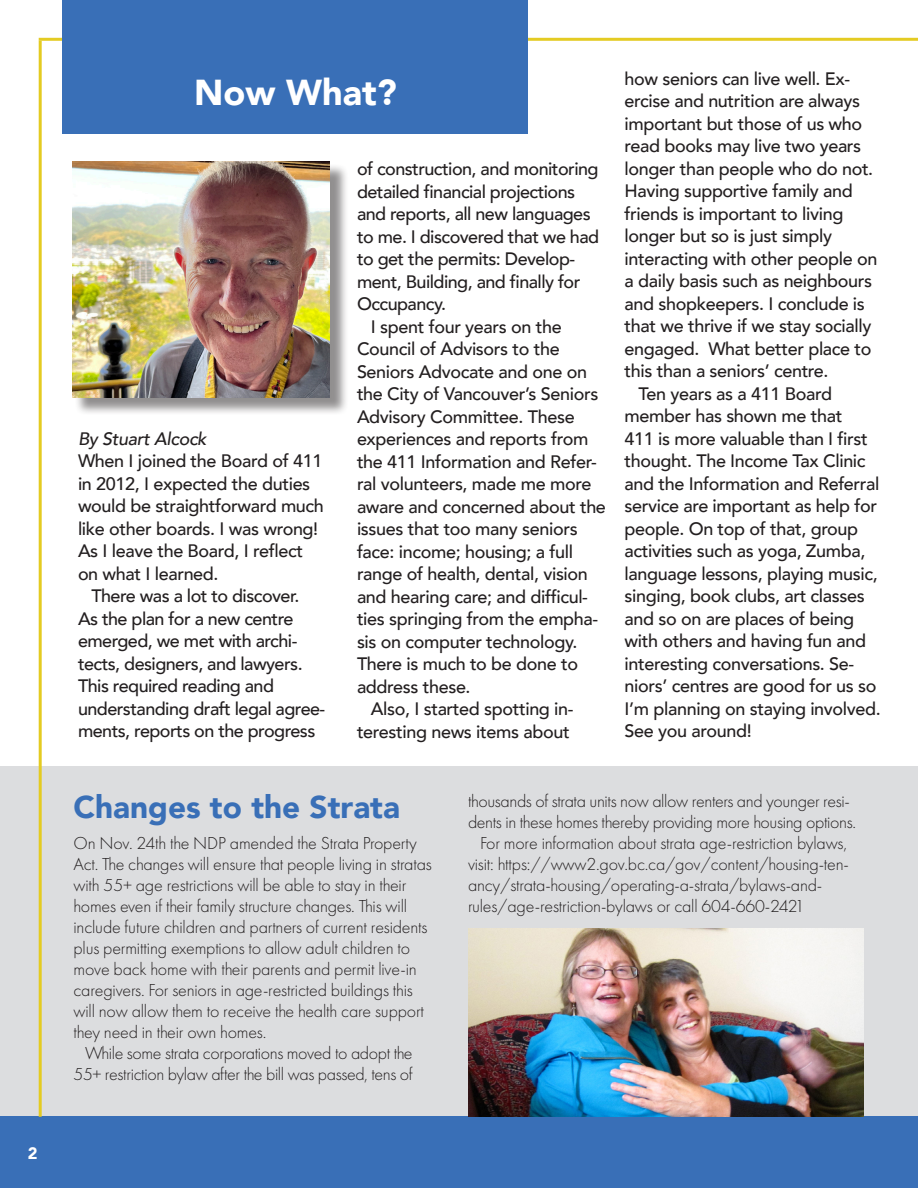
<style>
.page{position:relative;width:918px;height:1188px;background:#fff}
.page>*{position:absolute;margin:0;border:0;box-sizing:border-box;transform-origin:0 0}
.t1{font:900 36px "Avenir";color:#fff}
.t2{font:900 31.5px "Avenir";color:#396fb7}
.t3{font:500 18px/22.5px "Avenir";letter-spacing:-.02em;color:#231f20}
.t4{font:300 18px/21px "Futura PT";letter-spacing:-.01em;color:#231f20}
.t5{font:italic 500 18px "Avenir";letter-spacing:-.02em;color:#231f20}
.t6{font:900 16.5px "Avenir";color:#fff}
</style>
<div class="page">
<hr style="left:39px;top:38px;width:879px;height:3px;background:#e4cb23">
<div style="left:0;top:766px;width:918px;height:355px;background:#dcdddf"></div>
<div style="left:63px;top:0;width:465px;height:133px;background:#396fb7"></div>
<div style="left:0;top:1117px;width:918px;height:71px;background:#396fb7"></div>
<hr style="left:39px;top:41px;width:3px;height:1076px;background:#e4cb21">
<div style="left:74px;top:163px;width:275px;height:253px;background:#231f20;opacity:.5"></div>
<img style="left:72px;top:161px;width:258px;height:237px">
<img style="left:468px;top:929px;width:396px;height:188px">
<p class="t6" style="left:28px;top:1139px;width:11px">2</p>
<p class="t1" style="left:194px;top:62px;width:204px">Now What?</p>
<p class="t5" style="left:78px;top:428px;width:130px">By Stuart Alcock</p>
<p class="t3" style="left:78px;top:449px;width:247px">When I joined the Board of 411 in 2012, I expected the duties would be straightforward much like other boards. I was wrong!<br>As I leave the Board, I reflect on what I learned.</p>
<p class="t3" style="left:78px;top:584px;width:249px;text-indent:13px">There was a lot to discover.<br>As the plan for a new centre emerged, we met with archi&shy;tects, designers, and lawyers.<br>This required reading and understanding draft legal agree&shy;ments, reports on the progress</p>
<p class="t3" style="left:357px;top:157px;width:244px">of construction, and monitoring detailed financial projections and reports, all new languages to me. I discovered that we had to get the permits: Develop&shy;ment, Building, and finally for<br>Occupancy.</p>
<p class="t3" style="left:357px;top:314px;width:251px;text-indent:14px">I spent four years on the<br>Council of Advisors to the<br>Seniors Advocate and one on the City of Vancouver’s Seniors<br>Advisory Committee. These experiences and reports from the 411 Information and Refer&shy;ral volunteers, made me more aware and concerned about the issues that too many seniors face: income; housing; a full range of health, dental, vision and hearing care; and difficul&shy;ties springing from the empha&shy;sis on computer technology.<br>There is much to be done to address these.</p>
<p class="t3" style="left:357px;top:697px;width:218px;text-align:right">Also, I started spotting in&shy;teresting news items about</p>
<p class="t3" style="left:625px;top:66px;width:254px">how seniors can live well. Ex&shy;ercise and nutrition are always important but those of us who read books may live two years longer than people who do not.<br>Having supportive family and friends is important to living longer but so is just simply interacting with other people on a daily basis such as neighbours and shopkeepers. I conclude is that we thrive if we stay socially engaged. What better place to this than a seniors’ centre.</p>
<p class="t3" style="left:625px;top:381px;width:258px;text-indent:14px">Ten years as a 411 Board member has shown me that<br>411 is more valuable than I first thought. The Income Tax Clinic and the Information and Referral service are important as help for people. On top of that, group activities such as yoga, Zumba, language lessons, playing music, singing, book clubs, art classes and so on are places of being with others and having fun and interesting conversations. Se&shy;niors’ centres are good for us so<br>I’m planning on staying involved.<br>See you around!</p>
<p class="t2" style="left:74px;top:780px;width:328px">Changes to the Strata</p>
<p class="t4" style="left:74px;top:833px;width:360px">On Nov. 24th the NDP amended the Strata Property Act. The changes will ensure that people living in stratas with 55+ age restrictions will be able to stay in their homes even if their family structure changes. This will include future children and partners of current residents plus permitting exemptions to allow adult children to move back home with their parents and permit live-in caregivers. For seniors in age-restricted buildings this will now allow them to receive the health care support they need in their own homes.</p>
<p class="t4" style="left:74px;top:1043px;width:341px;text-align:right">While some strata corporations moved to adopt the<br>55+ restriction bylaw after the bill was passed, tens of</p>
<p class="t4" style="left:468px;top:790px;width:390px">thousands of strata units now allow renters and younger resi&shy;dents in these homes thereby providing more housing options.</p>
<p class="t4" style="left:468px;top:832px;width:382px;text-indent:12px">For more information about strata age-restriction bylaws, visit: https://www2.gov.bc.ca/gov/content/housing-ten&shy;ancy/strata-housing/operating-a-strata/bylaws-and&shy;rules/age-restriction-bylaws or call 604-660-2421</p>
</div>
